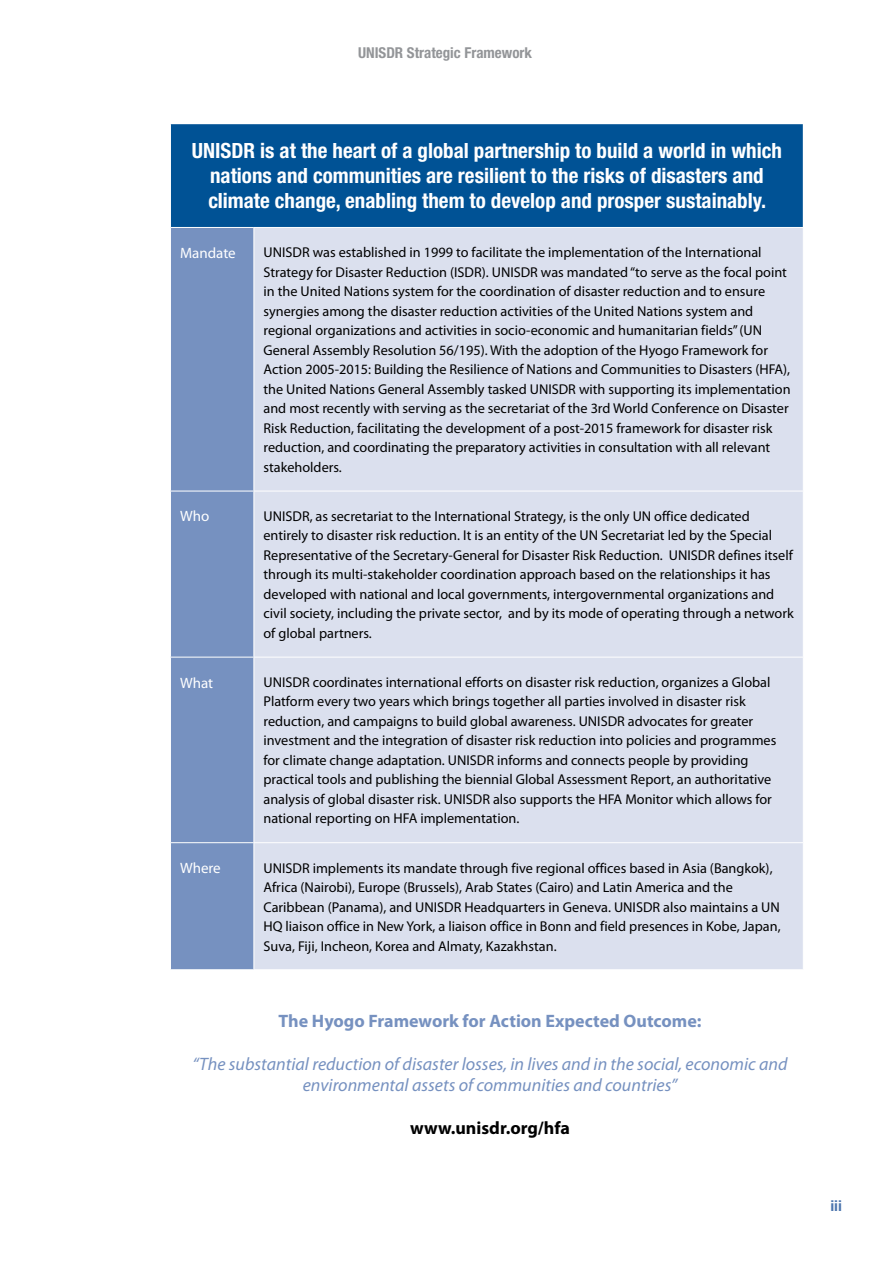
<style>
.page{position:relative;width:893px;height:1263px;background:#fff}
.page>*{position:absolute;margin:0;border:0;box-sizing:border-box;transform-origin:0 0}
.t1{font:700 condensed 21px/25.2px "Helvetica Neue LT Std";color:#fff;text-align:center}
.t2{font:italic 18px/21.3px "Myriad Pro";color:#7691c0;text-align:center}
.t3{font:700 18px "Myriad Pro";color:#7691c0}
.t4{font:700 18px "Myriad Pro";color:#000}
.t5{font:700 condensed 15px "Helvetica Neue LT Std";color:#939598}
.t6{font:15px "Myriad Pro";color:#fff}
.t7{font:700 15px "Helvetica Neue LT Std";color:#4e77af}
.t8{font:14.25px/19.5px "Myriad Pro";color:#000}
</style>
<div class="page">
<div style="left:170px;top:124px;width:633px;height:103px;background:#005295"></div>
<div style="left:171px;top:228px;width:83px;height:741px;background:#7691c0"></div>
<div style="left:255px;top:228px;width:548px;height:741px;background:#dbe0ee"></div>
<hr style="left:170px;top:657px;width:84px;height:1px;background:#fff">
<hr style="left:254px;top:657px;width:550px;height:1px;background:#fff">
<hr style="left:170px;top:124px;width:1px;height:103px;background:#fff">
<hr style="left:170px;top:491px;width:84px;height:1px;background:#fff">
<hr style="left:254px;top:491px;width:550px;height:1px;background:#fff">
<hr style="left:170px;top:842px;width:84px;height:1px;background:#fff">
<hr style="left:254px;top:842px;width:550px;height:1px;background:#fff">
<p class="t5" style="left:358px;top:43px;width:176px">UNISDR Strategic Framework</p>
<h1 class="t1" style="left:192px;top:138px;width:592px">UNISDR is at the heart of a global partnership to build a world in which nations and communities are resilient to the risks of disasters and climate change, enabling them to develop and prosper sustainably.</h1>
<p class="t6" style="left:180px;top:244px;width:57px">Mandate</p>
<p class="t8" style="left:263px;top:243px;width:529px">UNISDR was established in 1999 to facilitate the implementation of the International Strategy for Disaster Reduction (ISDR). UNISDR was mandated “to serve as the focal point in the United Nations system for the coordination of disaster reduction and to ensure synergies among the disaster reduction activities of the United Nations system and regional organizations and activities in socio-economic and humanitarian fields” (UN General Assembly Resolution 56/195). With the adoption of the Hyogo Framework for Action 2005-2015: Building the Resilience of Nations and Communities to Disasters (HFA), the United Nations General Assembly tasked UNISDR with supporting its implementation and most recently with serving as the secretariat of the 3rd World Conference on Disaster Risk Reduction, facilitating the development of a post-2015 framework for disaster risk reduction, and coordinating the preparatory activities in consultation with all relevant stakeholders.</p>
<p class="t6" style="left:180px;top:507px;width:31px">Who</p>
<p class="t8" style="left:263px;top:506px;width:532px">UNISDR, as secretariat to the International Strategy, is the only UN office dedicated entirely to disaster risk reduction. It is an entity of the UN Secretariat led by the Special Representative of the Secretary-General for Disaster Risk Reduction. UNISDR defines itself through its multi-stakeholder coordination approach based on the relationships it has developed with national and local governments, intergovernmental organizations and civil society, including the private sector, and by its mode of operating through a network of global partners.</p>
<p class="t6" style="left:180px;top:673px;width:35px">What</p>
<p class="t8" style="left:263px;top:672px;width:514px">UNISDR coordinates international efforts on disaster risk reduction, organizes a Global Platform every two years which brings together all parties involved in disaster risk reduction, and campaigns to build global awareness. UNISDR advocates for greater investment and the integration of disaster risk reduction into policies and programmes for climate change adaptation. UNISDR informs and connects people by providing practical tools and publishing the biennial Global Assessment Report, an authoritative analysis of global disaster risk. UNISDR also supports the HFA Monitor which allows for national reporting on HFA implementation.</p>
<p class="t6" style="left:180px;top:859px;width:42px">Where</p>
<p class="t8" style="left:263px;top:858px;width:519px">UNISDR implements its mandate through five regional offices based in Asia (Bangkok), Africa (Nairobi), Europe (Brussels), Arab States (Cairo) and Latin America and the Caribbean (Panama), and UNISDR Headquarters in Geneva. UNISDR also maintains a UN HQ liaison office in New York, a liaison office in Bonn and field presences in Kobe, Japan, Suva, Fiji, Incheon, Korea and Almaty, Kazakhstan.</p>
<p class="t3" style="left:279px;top:1009px;width:424px">The Hyogo Framework for Action Expected Outcome:</p>
<p class="t2" style="left:193px;top:1053px;width:596px">“The substantial reduction of disaster losses, in lives and in the social, economic and environmental assets of communities and countries”</p>
<p class="t4" style="left:410px;top:1116px;width:162px">www.unisdr.org/hfa</p>
<p class="t7" style="left:830px;top:1196px;width:13px">iii</p>
</div>
